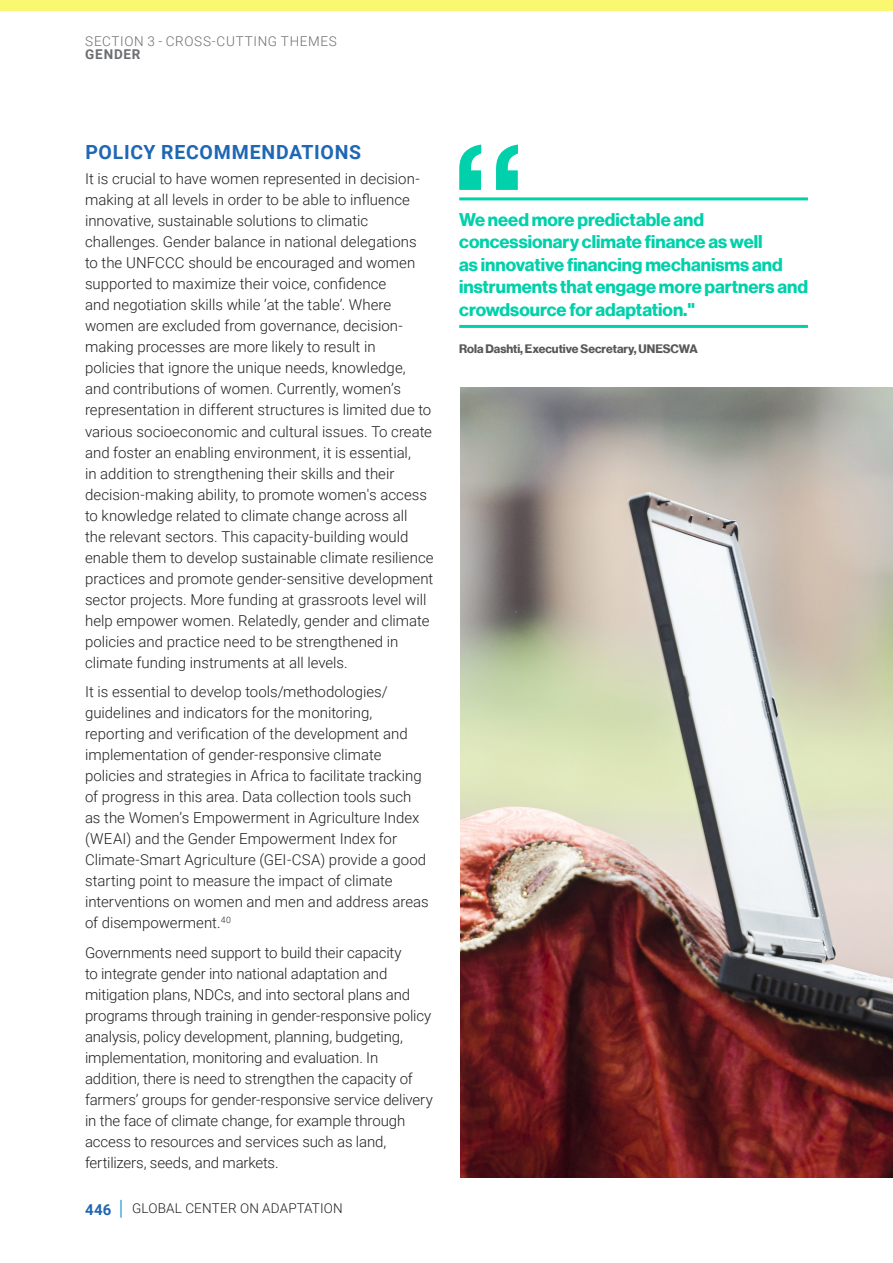
<style>
.page{position:relative;width:893px;height:1263px;background:#fff}
.page>*{position:absolute;margin:0;border:0;box-sizing:border-box;transform-origin:0 0}
.Sub_Head_1{font:700 19.5px "Roboto";letter-spacing:.04em;color:#1e67b3}
.Quote_text{font:18px/22.5px "N Haas Grotesk DS Pro 75 Bd";color:#00d1ab}
.Body_copy{font:300 15px/21px "Roboto";color:#231f20}
.t1{font:300 13.5px "Roboto";letter-spacing:.015em;color:#231f20}
.t2{font:300 13.5px "Roboto";letter-spacing:.045em;color:#6c6d70}
.t3{font:700 13.5px "Roboto";letter-spacing:.055em;color:#6c6d70}
.Quote_text-2{font:12px "N Haas Grotesk DS Pro 75 Bd";color:#57585a}
.s1{font-weight:700;font-size:15px;color:#1e67b3}
.s2{font-size:21px;color:#008bd7}
</style>
<div class="page">
<div style="left:0;top:0;width:893px;height:11px;background:#faf770"></div>
<img style="left:460px;top:387px;width:433px;height:791px">
<hr style="left:459px;top:197px;width:349px;height:3px;background:#00d1ab">
<hr style="left:459px;top:325px;width:349px;height:3px;background:#00d1ab">
<svg style="left:459px;top:145px;width:59px;height:45px"></svg>
<p class="t2" style="left:85px;top:31px;width:253px">SECTION 3 - CROSS-CUTTING THEMES</p>
<p class="t3" style="left:85px;top:45px;width:57px">GENDER</p>
<p class="Sub_Head_1" style="left:85px;top:139px;width:277px">POLICY RECOMMENDATIONS</p>
<p class="Body_copy" style="left:85px;top:168px;width:350px">It is crucial to have women represented in decision&shy;making at all levels in order to be able to influence innovative, sustainable solutions to climatic challenges. Gender balance in national delegations<br>to the UNFCCC should be encouraged and women supported to maximize their voice, confidence<br>and negotiation skills while ‘at the table’. Where women are excluded from governance, decision&shy;making processes are more likely to result in<br>policies that ignore the unique needs, knowledge, and contributions of women. Currently, women’s representation in different structures is limited due to various socioeconomic and cultural issues. To create and foster an enabling environment, it is essential,<br>in addition to strengthening their skills and their decision-making ability, to promote women's access to knowledge related to climate change across all<br>the relevant sectors. This capacity-building would enable them to develop sustainable climate resilience practices and promote gender-sensitive development sector projects. More funding at grassroots level will help empower women. Relatedly, gender and climate policies and practice need to be strengthened in climate funding instruments at all levels.</p>
<p class="Body_copy" style="left:85px;top:681px;width:345px">It is essential to develop tools/methodologies/ guidelines and indicators for the monitoring, reporting and verification of the development and implementation of gender-responsive climate policies and strategies in Africa to facilitate tracking of progress in this area. Data collection tools such as the Women’s Empowerment in Agriculture Index (WEAI) and the Gender Empowerment Index for Climate-Smart Agriculture (GEI-CSA) provide a good starting point to measure the impact of climate interventions on women and men and address areas of disempowerment.<sup>40</sup></p>
<p class="Body_copy" style="left:85px;top:941px;width:349px">Governments need support to build their capacity<br>to integrate gender into national adaptation and mitigation plans, NDCs, and into sectoral plans and programs through training in gender-responsive policy analysis, policy development, planning, budgeting, implementation, monitoring and evaluation. In addition, there is need to strengthen the capacity of farmers’ groups for gender-responsive service delivery in the face of climate change, for example through access to resources and services such as land, fertilizers, seeds, and markets.</p>
<p class="t1" style="left:85px;top:1199px;width:259px"><span class="s1">446</span> <span class="s2">|</span> GLOBAL CENTER ON ADAPTATION</p>
<p class="Quote_text" style="left:459px;top:209px;width:350px">We need more predictable and concessionary climate finance as well<br>as innovative financing mechanisms and instruments that engage more partners and crowdsource for adaptation."</p>
<p class="Quote_text-2" style="left:459px;top:342px;width:240px">Rola Dashti, Executive Secretary, UNESCWA</p>
</div>
